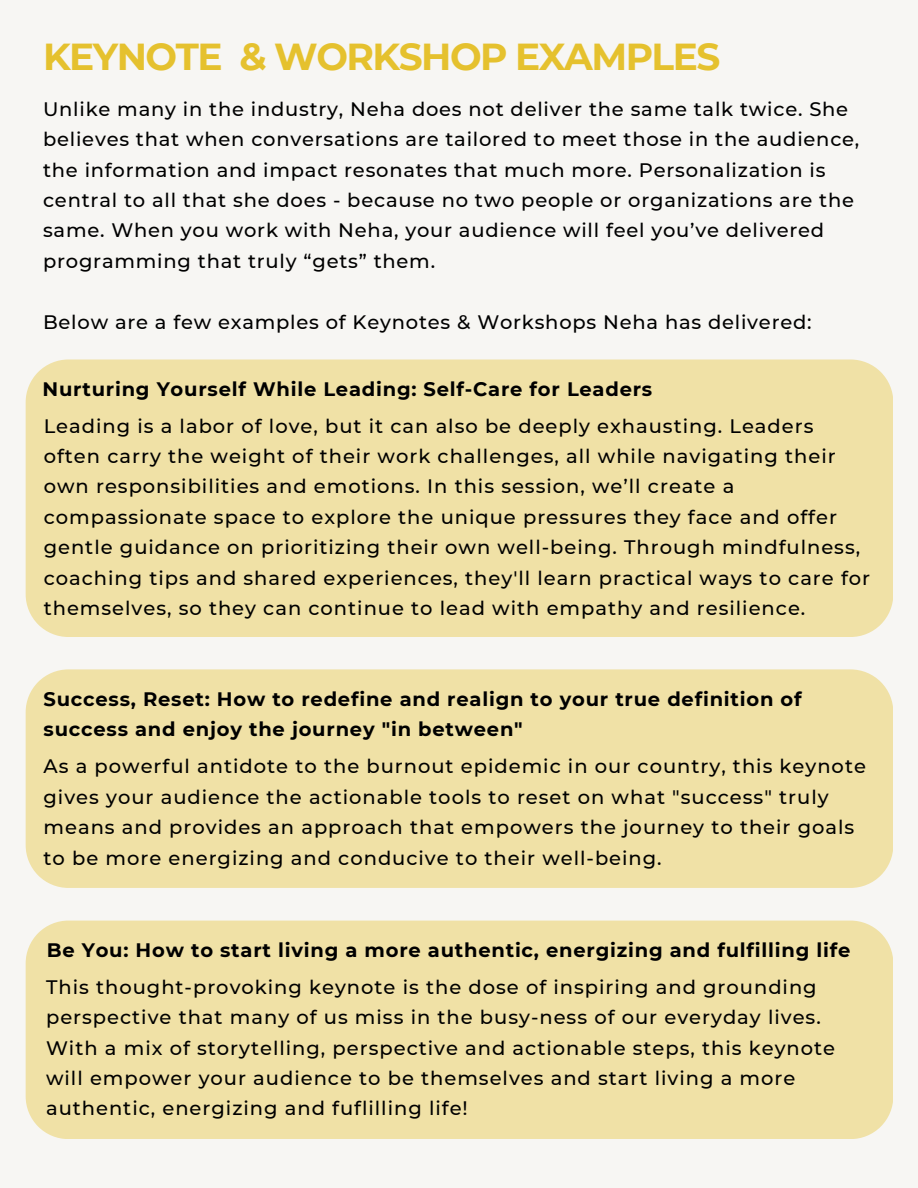
<style>
.page{position:relative;width:918px;height:1188px;background:#f7f6f3}
.page>*{position:absolute;margin:0;border:0;box-sizing:border-box;transform-origin:0 0}
.t1{font:700 37.5px "Montserrat";letter-spacing:-.04em;color:#e5c12e}
.t2{font:500 19.5px/30.3px "Montserrat";letter-spacing:.05em;color:#000}
.t3{font:700 19.5px/30.3px "Montserrat";letter-spacing:.04em;color:#000}
</style>
<div class="page">
<div style="left:26px;top:669px;width:867px;height:219px;background:#f0e1a6"></div>
<div style="left:26px;top:359px;width:867px;height:278px;background:#f0e1a6"></div>
<div style="left:26px;top:921px;width:867px;height:218px;background:#f0e1a6"></div>
<p class="t1" style="left:43px;top:34px;width:679px">KEYNOTE &amp; WORKSHOP EXAMPLES</p>
<p class="t2" style="left:43px;top:94px;width:818px">Unlike many in the industry, Neha does not deliver the same talk twice. She believes that when conversations are tailored to meet those in the audience, the information and impact resonates that much more. Personalization is central to all that she does - because no two people or organizations are the same. When you work with Neha, your audience will feel you’ve delivered programming that truly “gets” them.</p>
<p class="t2" style="left:43px;top:306px;width:770px">Below are a few examples of Keynotes &amp; Workshops Neha has delivered:</p>
<p class="t3" style="left:43px;top:374px;width:611px">Nurturing Yourself While Leading: Self-Care for Leaders</p>
<p class="t2" style="left:44px;top:411px;width:828px">Leading is a labor of love, but it can also be deeply exhausting. Leaders often carry the weight of their work challenges, all while navigating their own responsibilities and emotions. In this session, we’ll create a compassionate space to explore the unique pressures they face and offer gentle guidance on prioritizing their own well-being. Through mindfulness, coaching tips and shared experiences, they'll learn practical ways to care for themselves, so they can continue to lead with empathy and resilience.</p>
<h1 class="t3" style="left:44px;top:684px;width:760px">Success, Reset: How to redefine and realign to your true definition of success and enjoy the journey "in between"</h1>
<p class="t2" style="left:44px;top:751px;width:824px">As a powerful antidote to the burnout epidemic in our country, this keynote gives your audience the actionable tools to reset on what "success" truly means and provides an approach that empowers the journey to their goals to be more energizing and conducive to their well-being.</p>
<p class="t3" style="left:47px;top:935px;width:805px">Be You: How to start living a more authentic, energizing and fulfilling life</p>
<p class="t2" style="left:46px;top:972px;width:791px">This thought-provoking keynote is the dose of inspiring and grounding perspective that many of us miss in the busy-ness of our everyday lives.<br>With a mix of storytelling, perspective and actionable steps, this keynote will empower your audience to be themselves and start living a more authentic, energizing and fuflilling life!</p>
</div>
